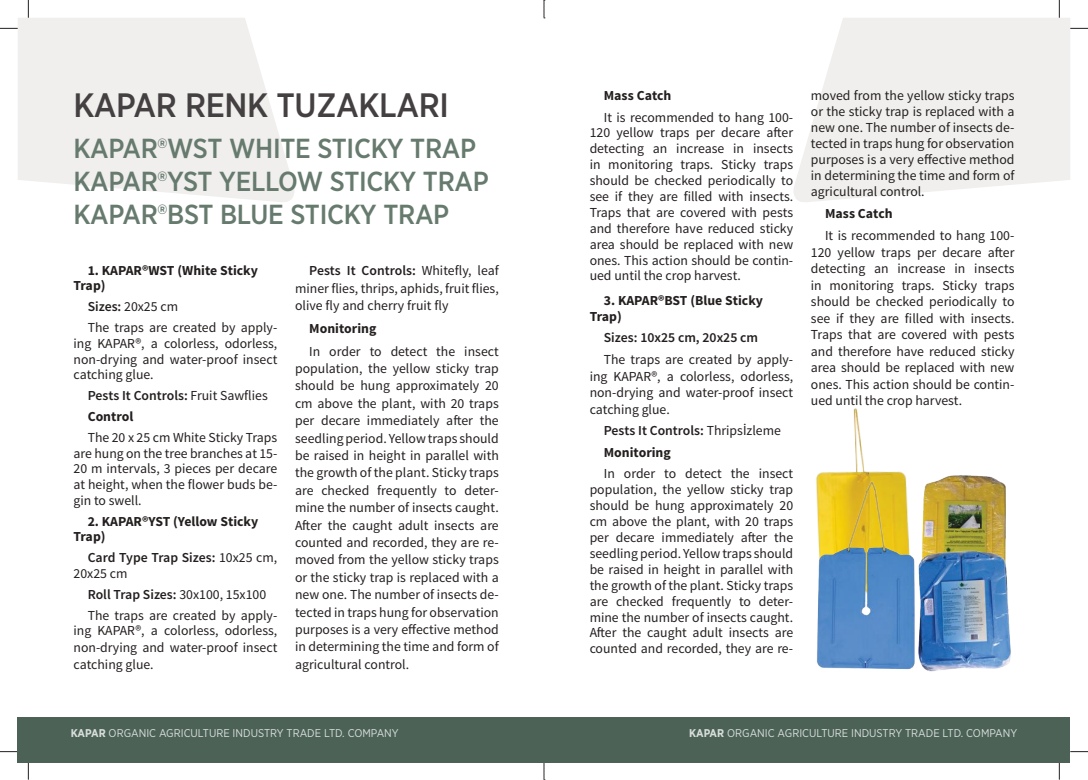
<style>
.page{position:relative;width:1088px;height:780px;background:#fff}
.page>*{position:absolute;margin:0;border:0;box-sizing:border-box;transform-origin:0 0}
.t1{font:500 33.75px "Gotham Narrow";letter-spacing:-.01em;color:#444041}
.t2{font:500 27.5px/33.2px "Gotham Narrow";letter-spacing:-.01em;color:#667a6e}
.t3{font:13.75px/15.9px "Source Sans Pro";color:#241f1f;text-align:justify}
.t4{font:600 13.75px/21px "Source Sans Pro";color:#241f1f}
.t5{font:700 13.75px/15.6px "Source Sans Pro";color:#241f1f}
.t6{font:11.25px "Gotham Narrow";color:#d8dedb}
.s1{font-weight:600}
.s2{font-weight:400}
.s3{font-weight:700}
</style>
<div class="page">
<svg style="left:18px;top:18px;width:276px;height:184px;background:#f1f0f0"></svg>
<svg style="left:794px;top:18px;width:276px;height:184px;fill:#f0efee"></svg>
<svg style="left:28px;top:0;width:1px;height:18px"></svg>
<svg style="left:1059px;top:0;width:1px;height:18px"></svg>
<svg style="left:544px;top:0;width:1px;height:19px"></svg>
<svg style="left:28px;top:762px;width:1px;height:17px"></svg>
<svg style="left:1059px;top:762px;width:1px;height:17px"></svg>
<svg style="left:544px;top:762px;width:1px;height:18px"></svg>
<svg style="left:0;top:28px;width:18px;height:1px"></svg>
<svg style="left:1070px;top:28px;width:18px;height:1px"></svg>
<svg style="left:0;top:751px;width:18px;height:1px"></svg>
<svg style="left:1070px;top:751px;width:18px;height:1px"></svg>
<img style="left:924px;top:475px;width:82px;height:71px">
<img style="left:817px;top:408px;width:88px;height:67px">
<img style="left:924px;top:546px;width:87px;height:126px">
<img style="left:816px;top:475px;width:108px;height:195px">
<div style="left:18px;top:716px;width:1052px;height:46px;background:#4c6257"></div>
<h1 class="t1" style="left:74px;top:84px;width:377px">KAPAR RENK TUZAKLARI</h1>
<h2 class="t2" style="left:74px;top:131px;width:417px">KAPAR®WST WHITE STICKY TRAP<br>KAPAR®YST YELLOW STICKY TRAP<br>KAPAR®BST BLUE STICKY TRAP</h2>
<p class="t5" style="left:74px;top:263px;width:186px;text-indent:14px">1. KAPAR®WST (White Sticky<br>Trap)</p>
<p class="t3" style="left:88px;top:296px;width:191px;line-height:21px"><span class="s1">Sizes:</span> 20x25 cm<br>The traps are created by apply-</p>
<p class="t3" style="left:74px;top:336px;width:205px">ing KAPAR®, a colorless, odorless, non-drying and water-proof insect catching glue.</p>
<p class="t4" style="left:88px;top:385px;width:182px">Pests It Controls: <span class="s2">Fruit Sawflies<br></span><span class="s3">Control</span></p>
<p class="t3" style="left:74px;top:430px;width:205px;text-indent:14px">The 20 x 25 cm White Sticky Traps are hung on the tree branches at 15- 20 m intervals, 3 pieces per decare at height, when the flower buds be&shy;gin to swell.</p>
<p class="t5" style="left:74px;top:513px;width:186px;text-indent:14px">2. KAPAR®YST (Yellow Sticky<br>Trap)</p>
<p class="t4" style="left:74px;top:550px;width:205px;line-height:15.6px;text-indent:14px">Card Type Trap Sizes: <span class="s2">10x25 cm,<br>20x25 cm</span></p>
<p class="t3" style="left:88px;top:584px;width:191px;line-height:21px"><span class="s1">Roll Trap Sizes:</span> 30x100, 15x100<br>The traps are created by apply-</p>
<p class="t3" style="left:74px;top:622px;width:205px;line-height:16.9px">ing KAPAR®, a colorless, odorless, non-drying and water-proof insect catching glue.</p>
<p class="t3" style="left:295px;top:262px;width:205px;line-height:17.4px;text-indent:14px"><span class="s1">Pests It Controls:</span> Whitefly, leaf miner flies, thrips, aphids, fruit flies, olive fly and cherry fruit fly</p>
<p class="t5" style="left:309px;top:321px;width:69px">Monitoring</p>
<p class="t3" style="left:295px;top:342px;width:205px;line-height:17.4px;text-indent:14px">In order to detect the insect population, the yellow sticky trap should be hung approximately 20 cm above the plant, with 20 traps per decare immediately after the seedling period. Yellow traps should be raised in height in parallel with the growth of the plant. Sticky traps are checked frequently to deter&shy;mine the number of insects caught.<br>After the caught adult insects are counted and recorded, they are re&shy;moved from the yellow sticky traps or the sticky trap is replaced with a new one. The number of insects de&shy;tected in traps hung for observation purposes is a very effective method in determining the time and form of agricultural control.</p>
<p class="t5" style="left:604px;top:88px;width:69px">Mass Catch</p>
<p class="t3" style="left:590px;top:109px;width:205px;text-indent:14px">It is recommended to hang 100- 120 yellow traps per decare after detecting an increase in insects in monitoring traps. Sticky traps should be checked periodically to see if they are filled with insects.<br>Traps that are covered with pests and therefore have reduced sticky area should be replaced with new ones. This action should be contin&shy;ued until the crop harvest.</p>
<p class="t5" style="left:590px;top:293px;width:175px;text-indent:14px">3. KAPAR®BST (Blue Sticky<br>Trap)</p>
<p class="t4" style="left:604px;top:327px;width:156px">Sizes: 10x25 cm, 20x25 cm</p>
<p class="t3" style="left:590px;top:351px;width:205px;line-height:16.5px;text-indent:14px">The traps are created by apply&shy;ing KAPAR®, a colorless, odorless, non-drying and water-proof insect catching glue.</p>
<p class="t4" style="left:604px;top:420px;width:179px;line-height:21.9px">Pests It Controls: <span class="s2">Thripsİzleme<br></span><span class="s3">Monitoring</span></p>
<p class="t3" style="left:590px;top:466px;width:205px;text-indent:14px">In order to detect the insect population, the yellow sticky trap should be hung approximately 20 cm above the plant, with 20 traps per decare immediately after the seedling period. Yellow traps should be raised in height in parallel with the growth of the plant. Sticky traps are checked frequently to deter&shy;mine the number of insects caught.<br>After the caught adult insects are counted and recorded, they are re-</p>
<p class="t3" style="left:811px;top:88px;width:205px">moved from the yellow sticky traps or the sticky trap is replaced with a new one. The number of insects de&shy;tected in traps hung for observation purposes is a very effective method in determining the time and form of agricultural control.</p>
<p class="t5" style="left:825px;top:206px;width:69px">Mass Catch</p>
<p class="t3" style="left:811px;top:227px;width:205px;line-height:16.5px;text-indent:14px">It is recommended to hang 100- 120 yellow traps per decare after detecting an increase in insects in monitoring traps. Sticky traps should be checked periodically to see if they are filled with insects.<br>Traps that are covered with pests and therefore have reduced sticky area should be replaced with new ones. This action should be contin&shy;ued until the crop harvest.</p>
<p class="t6" style="left:71px;top:726px;width:329px"><span class="s3">KAPAR</span> ORGANIC AGRICULTURE INDUSTRY TRADE LTD. COMPANY</p>
<p class="t6" style="left:689px;top:726px;width:329px"><span class="s3">KAPAR</span> ORGANIC AGRICULTURE INDUSTRY TRADE LTD. COMPANY</p>
</div>
